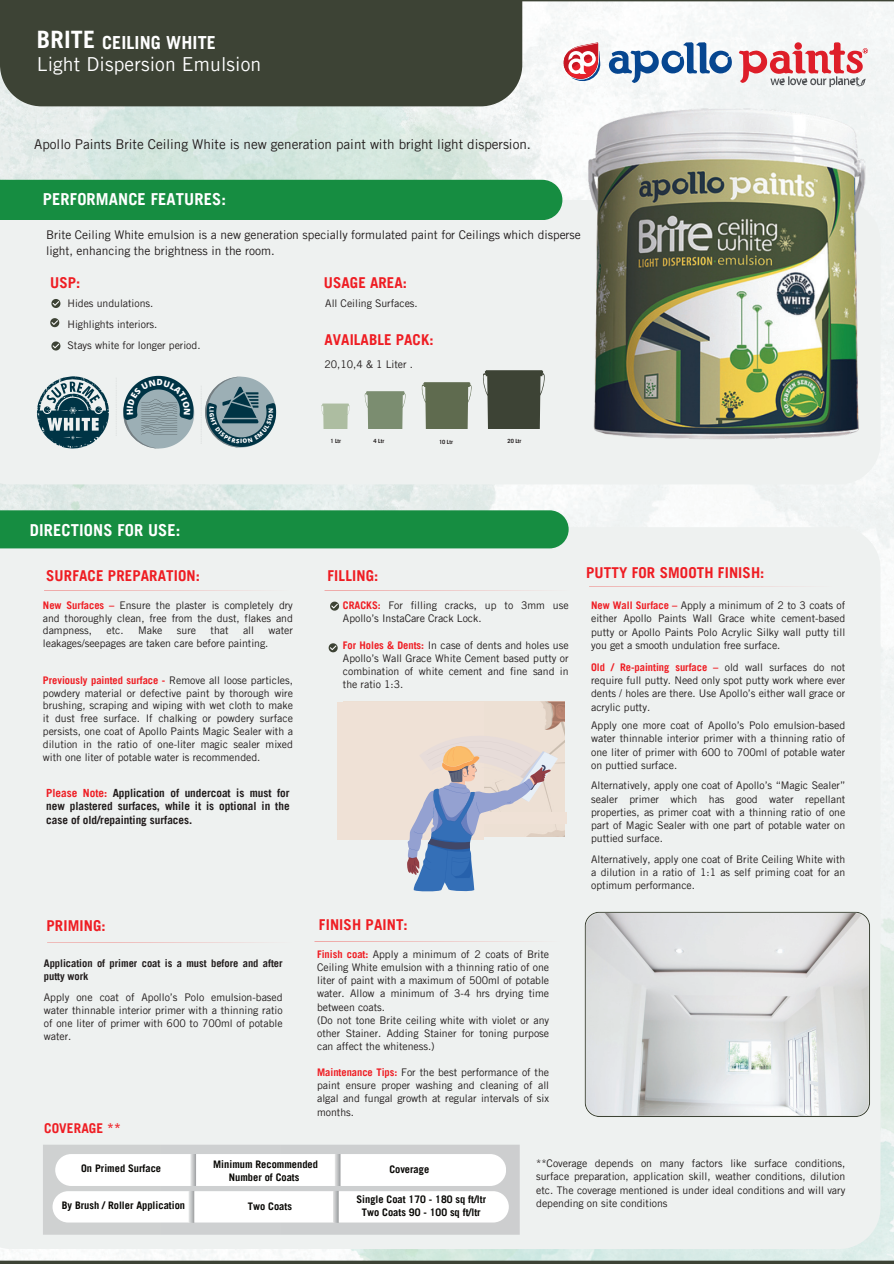
<style>
.page{position:relative;width:894px;height:1264px;background:#fff}
.page>*{position:absolute;margin:0;border:0;box-sizing:border-box;transform-origin:0 0}
.t1{font:700 24px "Trade Gothic LT Pro";letter-spacing:.005em;color:#fff}
.t2{font:19.35px "Trade Gothic LT Pro";letter-spacing:.005em;color:#fff}
.t3{font:700 18px "Trade Gothic LT Pro";letter-spacing:.005em;color:#fff}
.t4{font:700 16.5px "Trade Gothic LT Pro";letter-spacing:.005em;color:#fff}
.t5{font:700 15px "Trade Gothic LT Pro";letter-spacing:.005em;color:#ee1d23}
.t6{font:13.5px "Trade Gothic LT Pro";letter-spacing:-.005em;color:#211c1c}
.t7{font:700 13.5px "Trade Gothic LT Pro";letter-spacing:.005em;color:#ee1d23}
.t8{font:12px/16px "Trade Gothic LT Pro";letter-spacing:-.005em;color:#211c1c}
.t9{font:700 11.25px/13.2px "Trade Gothic LT Pro";letter-spacing:-.005em;color:#211c1c;text-align:justify}
.t10{font:10.5px/13.2px "Trade Gothic LT Pro";letter-spacing:-.005em;color:#211c1c;text-align:justify}
.t11{font:700 10.5px/13px "Trade Gothic LT Pro";letter-spacing:-.005em;color:#211c1c}
.t12{font:700 10.35px/13px "Trade Gothic LT Pro";color:#080704;text-align:center}
.t13{font:700 5.7px "Trade Gothic LT Pro";letter-spacing:-.005em;color:#211c1c}
.s1{font-weight:700;color:#ee1d23}
.s2{color:#ee1d23}
</style>
<div class="page">
<img style="left:290px;top:793px;width:603px;height:467px">
<div style="left:0;top:527px;width:880px;height:721px;background:#eef1f0"></div>
<img style="left:43px;top:1144px;width:476px;height:90px">
<div style="left:52px;top:1191px;width:456px;height:31px;background:#fff;border-radius:16px"></div>
<hr style="left:44px;top:590px;width:247px;height:1px;background:#ee2d2a">
<div style="left:0;top:200px;width:880px;height:284px;background:#eef1f0"></div>
<div style="left:0;top:180px;width:562px;height:40px;background:#168d41"></div>
<div style="left:0;top:0;width:522px;height:106px;background:#3d4335"></div>
<img style="left:483px;top:702px;width:81px;height:135px">
<div style="left:441px;top:811px;width:125px;height:12px;background:#efe1d6"></div>
<div style="left:55px;top:1153px;width:451px;height:32px;background:#fff;border-radius:16px"></div>
<img style="left:190px;top:1153px;width:6px;height:32px">
<img style="left:335px;top:1153px;width:5px;height:32px">
<img style="left:188px;top:1190px;width:6px;height:32px">
<img style="left:333px;top:1190px;width:5px;height:32px">
<div style="left:0;top:510px;width:568px;height:38px;background:#168d41"></div>
<hr style="left:0;top:0;width:893px;height:1px;background:#3d4335">
<hr style="left:0;top:1260px;width:893px;height:3px;background:#3d4335">
<svg style="left:51px;top:299px;width:9px;height:9px"></svg>
<svg style="left:50px;top:318px;width:9px;height:9px"></svg>
<svg style="left:51px;top:341px;width:9px;height:9px"></svg>
<svg style="left:330px;top:601px;width:9px;height:9px"></svg>
<svg style="left:328px;top:643px;width:9px;height:9px"></svg>
<div style="left:638px;top:853px;width:155px;height:58px;background:#eef1f0"></div>
<hr style="left:324px;top:590px;width:247px;height:1px;background:#ee2d2a">
<hr style="left:589px;top:586px;width:247px;height:1px;background:#ee2d2a">
<div style="left:337px;top:702px;width:146px;height:137px;background:#efe1d6"></div>
<svg style="left:407px;top:724px;width:150px;height:168px"></svg>
<div style="left:482px;top:767px;width:38px;height:13px;background:#e7dcd9"></div>
<div style="left:432px;top:769px;width:10px;height:5px;background:#efe1d6"></div>
<hr style="left:47px;top:941px;width:247px;height:1px;background:#ee2d2a">
<hr style="left:314px;top:941px;width:247px;height:1px;background:#ee2d2a">
<svg style="left:608px;top:42px;width:124px;height:41px"></svg>
<svg style="left:559px;top:42px;width:42px;height:45px"></svg>
<svg style="left:738px;top:42px;width:129px;height:45px"></svg>
<hr style="left:299px;top:335px;width:262px;height:1px;background:#eef1f0">
<div style="left:299px;top:350px;width:262px;height:101px;background:#eef1f0;border-radius:9px"></div>
<svg style="left:321px;top:370px;width:224px;height:59px"></svg>
<img style="left:114px;top:373px;width:6px;height:67px">
<img style="left:564px;top:97px;width:321px;height:355px">
<svg style="left:37px;top:376px;width:72px;height:72px"></svg>
<svg style="left:584px;top:911px;width:285px;height:206px"></svg>
<img style="left:199px;top:380px;width:5px;height:68px">
<div style="left:307px;top:429px;width:268px;height:5px;background:#eef1f0"></div>
<svg style="left:123px;top:376px;width:71px;height:72px"></svg>
<svg style="left:205px;top:376px;width:71px;height:71px"></svg>
<h1 class="t1" style="left:37px;top:24px;width:60px">BRITE</h1>
<h2 class="t2" style="left:37px;top:52px;width:226px">Light Dispersion Emulsion</h2>
<h3 class="t3" style="left:102px;top:32px;width:115px">CEILING WHITE</h3>
<p class="t6" style="left:34px;top:136px;width:498px">Apollo Paints Brite Ceiling White is new generation paint with bright light dispersion.</p>
<h3 class="t4" style="left:43px;top:189px;width:184px">PERFORMANCE FEATURES:</h3>
<p class="t8" style="left:46px;top:226px;width:536px">Brite Ceiling White emulsion is a new generation specially formulated paint for Ceilings which disperse light, enhancing the brightness in the room.</p>
<h3 class="t5" style="left:50px;top:273px;width:32px">USP:</h3>
<h3 class="t5" style="left:324px;top:273px;width:84px">USAGE AREA:</h3>
<p class="t10" style="left:67px;top:293px;width:134px;line-height:20.5px;text-align:left">Hides undulations.<br>Highlights interiors.<br>Stays white for longer period.</p>
<h3 class="t4" style="left:30px;top:519px;width:152px">DIRECTIONS FOR USE:</h3>
<p class="t10" style="left:325px;top:296px;width:94px">All Ceiling Surfaces.</p>
<h3 class="t5" style="left:324px;top:330px;width:110px">AVAILABLE PACK:</h3>
<p class="t10" style="left:324px;top:358px;width:90px">20,10,4 &amp; 1 Liter .</p>
<p class="t13" style="left:330px;top:438px;width:12px">1 Ltr</p>
<p class="t13" style="left:439px;top:438px;width:15px">10 Ltr</p>
<p class="t13" style="left:507px;top:438px;width:15px">20 Ltr</p>
<p class="t13" style="left:373px;top:438px;width:12px">4 Ltr</p>
<h3 class="t5" style="left:46px;top:566px;width:155px">SURFACE PREPARATION:</h3>
<h3 class="t5" style="left:327px;top:566px;width:52px">FILLING:</h3>
<h3 class="t5" style="left:586px;top:563px;width:180px">PUTTY FOR SMOOTH FINISH:</h3>
<p class="t10" style="left:591px;top:599px;width:255px"><span class="s1">New Wall Surface –</span> Apply a minimum of 2 to 3 coats of either Apollo Paints Wall Grace white cement-based putty or Apollo Paints Polo Acrylic Silky wall putty till you get a smooth undulation free surface.</p>
<p class="t10" style="left:591px;top:660px;width:255px"><span class="s1">Old / Re-painting surface –</span> old wall surfaces do not require full putty. Need only spot putty work where ever dents / holes are there. Use Apollo’s either wall grace or acrylic putty.</p>
<p class="t10" style="left:591px;top:719px;width:255px">Apply one more coat of Apollo’s Polo emulsion-based water thinnable interior primer with a thinning ratio of one liter of primer with 600 to 700ml of potable water on puttied surface.</p>
<p class="t10" style="left:591px;top:779px;width:255px">Alternatively, apply one coat of Apollo’s “Magic Sealer” sealer primer which has good water repellant properties, as primer coat with a thinning ratio of one part of Magic Sealer with one part of potable water on puttied surface.</p>
<p class="t10" style="left:591px;top:852px;width:255px">Alternatively, apply one coat of Brite Ceiling White with a dilution in a ratio of 1:1 as self priming coat for an optimum performance.</p>
<p class="t10" style="left:43px;top:598px;width:251px;line-height:12.8px"><span class="s1">New Surfaces –</span> Ensure the plaster is completely dry and thoroughly clean, free from the dust, flakes and dampness,</p>
<p class="t10" style="left:343px;top:598px;width:227px"><span class="s1">CRACKS:</span> For filling cracks, up to 3mm use<br>Apollo’s InstaCare Crack Lock.</p>
<p class="t10" style="left:343px;top:638px;width:227px"><span class="s1">For Holes &amp; Dents:</span> In case of dents and holes use Apollo’s Wall Grace White Cement based putty or combination of white cement and fine sand in the ratio 1:3.</p>
<p class="t10" style="left:106px;top:624px;width:19px">etc.</p>
<p class="t10" style="left:138px;top:624px;width:26px">Make</p>
<p class="t10" style="left:177px;top:624px;width:21px">sure</p>
<p class="t10" style="left:210px;top:624px;width:19px">that</p>
<p class="t10" style="left:243px;top:624px;width:13px">all</p>
<p class="t10" style="left:268px;top:624px;width:26px">water</p>
<p class="t10" style="left:43px;top:636px;width:227px">leakages/seepages are taken care before painting.</p>
<p class="t10" style="left:43px;top:673px;width:251px;line-height:12.8px"><span class="s1">Previously painted surface -</span> Remove all loose particles, powdery material or defective paint by thorough wire brushing, scraping and wiping with wet cloth to make it dust free surface. If chalking or powdery surface persists, one coat of Apollo Paints Magic Sealer with a dilution in the ratio of one-liter magic sealer mixed with one liter of potable water is recommended.</p>
<p class="t9" style="left:46px;top:786px;width:245px"><span class="s2">Please Note:</span> Application of undercoat is must for new plastered surfaces, while it is optional in the case of old/repainting surfaces.</p>
<h3 class="t5" style="left:46px;top:916px;width:61px">PRIMING:</h3>
<p class="t11" style="left:44px;top:956px;width:240px">Application of primer coat is a must before and after putty work</p>
<p class="t10" style="left:44px;top:990px;width:240px">Apply one coat of Apollo’s Polo emulsion-based water thinnable interior primer with a thinning ratio of one liter of primer with 600 to 700ml of potable water.</p>
<p class="t7" style="left:44px;top:1120px;width:78px">COVERAGE **</p>
<h3 class="t5" style="left:319px;top:915px;width:90px">FINISH PAINT:</h3>
<p class="t10" style="left:317px;top:947px;width:233px;text-align:left"><span class="s1">Finish coat:</span> Apply a minimum of 2 coats of Brite Ceiling White emulsion with a thinning ratio of one liter of paint with a maximum of 500ml of potable water. Allow a minimum of 3-4 hrs drying time between coats.<br>(Do not tone Brite ceiling white with violet or any other Stainer. Adding Stainer for toning purpose can affect the whiteness.)</p>
<p class="t10" style="left:317px;top:1065px;width:233px"><span class="s1">Maintenance Tips:</span> For the best performance of the paint ensure proper washing and cleaning of all algal and fungal growth at regular intervals of six months.</p>
<p class="t12" style="left:81px;top:1161px;width:81px">On Primed Surface</p>
<p class="t12" style="left:213px;top:1157px;width:106px">Minimum Recommended<br>Number of Coats</p>
<p class="t12" style="left:389px;top:1162px;width:41px">Coverage</p>
<p class="t12" style="left:356px;top:1192px;width:131px">Single Coat 170 - 180 sq ft/ltr<br>Two Coats 90 - 100 sq ft/ltr</p>
<p class="t12" style="left:62px;top:1198px;width:125px">By Brush / Roller Application</p>
<p class="t12" style="left:248px;top:1199px;width:45px">Two Coats</p>
<p class="t10" style="left:536px;top:1156px;width:310px">**Coverage depends on many factors like surface conditions, surface preparation, application skill, weather conditions, dilution etc. The coverage mentioned is under ideal conditions and will vary depending on site conditions</p>
</div>
